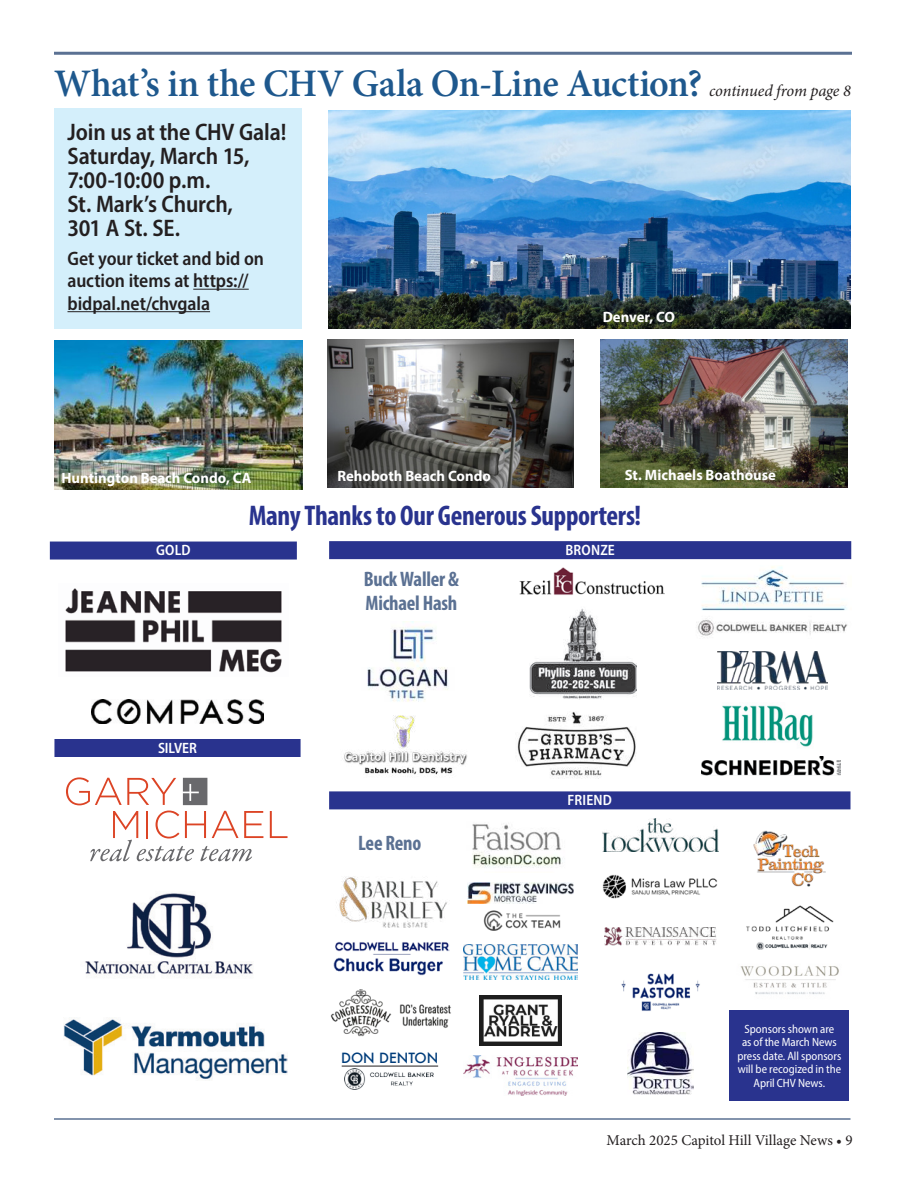
<style>
.page{position:relative;width:918px;height:1188px;background:#fff}
.page>*{position:absolute;margin:0;border:0;box-sizing:border-box;transform-origin:0 0}
.t1{font:600 39px "Minion Pro";letter-spacing:-.015em;color:#1e588d}
.t2{font:700 condensed 28.5px "Myriad Pro";letter-spacing:-.01em;color:#29338e}
.t3{font:600 semi-condensed 24px/24px "Myriad Pro";letter-spacing:-.005em;color:#231f20}
.t4{font:700 condensed 21px/24px "Myriad Pro";letter-spacing:-.01em;color:#5b7193}
.t5{font:600 semi-condensed 19.5px/22.5px "Myriad Pro";letter-spacing:-.005em;color:#231f20}
.t6{font:italic 16.5px "Minion Pro";letter-spacing:-.01em;color:#231f20}
.t7{font:700 15px "Myriad Pro";color:#fff}
.t8{font:15px "Minion Pro";letter-spacing:-.005em;color:#231f20}
.t9{font:600 semi-condensed 15px "Myriad Pro";letter-spacing:.01em;color:#fff}
.t10{font:500 13.65px "Futura";color:#013d7b}
.t11{font:semi-condensed 12px/13.5px "Myriad Pro";color:#fff;text-align:center}
</style>
<div class="page">
<hr style="left:54px;top:1118px;width:797px;height:2px;background:#5b7193">
<hr style="left:54px;top:52px;width:798px;height:3px;background:#5b7193">
<img style="left:328px;top:110px;width:522px;height:218px">
<div style="left:54px;top:108px;width:248px;height:220px;background:#d4effb"></div>
<hr style="left:193px;top:289px;width:56px;height:1px;background:#231f20">
<hr style="left:68px;top:311px;width:142px;height:1px;background:#231f20">
<img style="left:600px;top:339px;width:248px;height:149px">
<img style="left:55px;top:341px;width:247px;height:148px">
<img style="left:327px;top:339px;width:246px;height:149px">
<img style="left:65px;top:588px;width:217px;height:85px">
<img style="left:85px;top:893px;width:168px;height:84px">
<img style="left:63px;top:1017px;width:225px;height:62px">
<div style="left:329px;top:541px;width:522px;height:18px;background:#29338e"></div>
<div style="left:329px;top:791px;width:522px;height:18px;background:#29338e"></div>
<img style="left:464px;top:944px;width:114px;height:36px">
<img style="left:722px;top:705px;width:91px;height:42px">
<img style="left:333px;top:941px;width:117px;height:34px">
<img style="left:367px;top:621px;width:82px;height:81px">
<img style="left:602px;top:819px;width:116px;height:33px">
<img style="left:517px;top:712px;width:119px;height:67px">
<img style="left:344px;top:715px;width:123px;height:60px">
<div style="left:54px;top:739px;width:247px;height:18px;background:#29338e"></div>
<div style="left:50px;top:542px;width:247px;height:18px;background:#29338e"></div>
<svg style="left:66px;top:777px;width:110px;height:28px"></svg>
<svg style="left:270px;top:811px;width:18px;height:27px"></svg>
<svg style="left:90px;top:811px;width:173px;height:50px"></svg>
<svg style="left:183px;top:778px;width:24px;height:27px"></svg>
<img style="left:529px;top:608px;width:107px;height:92px">
<img style="left:520px;top:568px;width:144px;height:27px">
<img style="left:336px;top:877px;width:111px;height:50px">
<img style="left:330px;top:990px;width:121px;height:47px">
<img style="left:345px;top:1068px;width:88px;height:21px">
<hr style="left:342px;top:1066px;width:96px;height:1px;background:#231f20">
<img style="left:483px;top:910px;width:78px;height:21px">
<img style="left:468px;top:883px;width:106px;height:21px">
<img style="left:717px;top:651px;width:110px;height:38px">
<img style="left:602px;top:874px;width:116px;height:25px">
<img style="left:472px;top:824px;width:90px;height:44px">
<img style="left:628px;top:1032px;width:65px;height:62px">
<img style="left:604px;top:928px;width:113px;height:17px">
<img style="left:480px;top:995px;width:81px;height:51px">
<img style="left:746px;top:905px;width:88px;height:45px">
<img style="left:621px;top:973px;width:79px;height:38px">
<img style="left:701px;top:757px;width:140px;height:19px">
<img style="left:91px;top:700px;width:173px;height:23px">
<img style="left:464px;top:1055px;width:114px;height:40px">
<img style="left:753px;top:830px;width:73px;height:57px">
<img style="left:740px;top:965px;width:99px;height:30px">
<div style="left:730px;top:1010px;width:119px;height:90px;background:#29338e"></div>
<img style="left:696px;top:566px;width:152px;height:71px">
<h1 class="t1" style="left:54px;top:68px;width:650px">What’s in the CHV Gala On-Line Auction?</h1>
<h3 class="t3" style="left:68px;top:122px;width:220px">Join us at the CHV Gala!<br>Saturday, March 15,<br>7:00-10:00 p.m.<br>St. Mark’s Church,<br>301 A St. SE.</h3>
<h3 class="t5" style="left:68px;top:249px;width:198px">Get your ticket and bid on auction items at https:// bidpal.net/chvgala</h3>
<p class="t7" style="left:603px;top:311px;width:74px">Denver, CO</p>
<h3 class="t6" style="left:709px;top:84px;width:143px">continued from page 8</h3>
<p class="t7" style="left:61px;top:472px;width:192px">Huntington Beach Condo, CA</p>
<p class="t7" style="left:337px;top:470px;width:155px">Rehoboth Beach Condo</p>
<p class="t7" style="left:625px;top:469px;width:153px">St. Michaels Boathouse</p>
<p class="t9" style="left:156px;top:544px;width:36px">GOLD</p>
<p class="t9" style="left:158px;top:742px;width:40px">SILVER</p>
<h2 class="t2" style="left:249px;top:505px;width:394px">Many Thanks to Our Generous Supporters!</h2>
<h3 class="t4" style="left:364px;top:569px;width:97px">Buck Waller &amp;<br>Michael Hash</h3>
<h3 class="t4" style="left:358px;top:833px;width:65px">Lee Reno</h3>
<p class="t9" style="left:565px;top:544px;width:51px">BRONZE</p>
<p class="t9" style="left:568px;top:794px;width:46px">FRIEND</p>
<p class="t10" style="left:341px;top:1049px;width:99px">DON DENTON</p>
<p class="t11" style="left:737px;top:1023px;width:106px">Sponsors shown are<br>as of the March News press date. All sponsors will be recogized in the<br>April CHV News.</p>
<p class="t8" style="left:607px;top:1134px;width:248px">March 2025 Capitol Hill Village News • 9</p>
</div>
